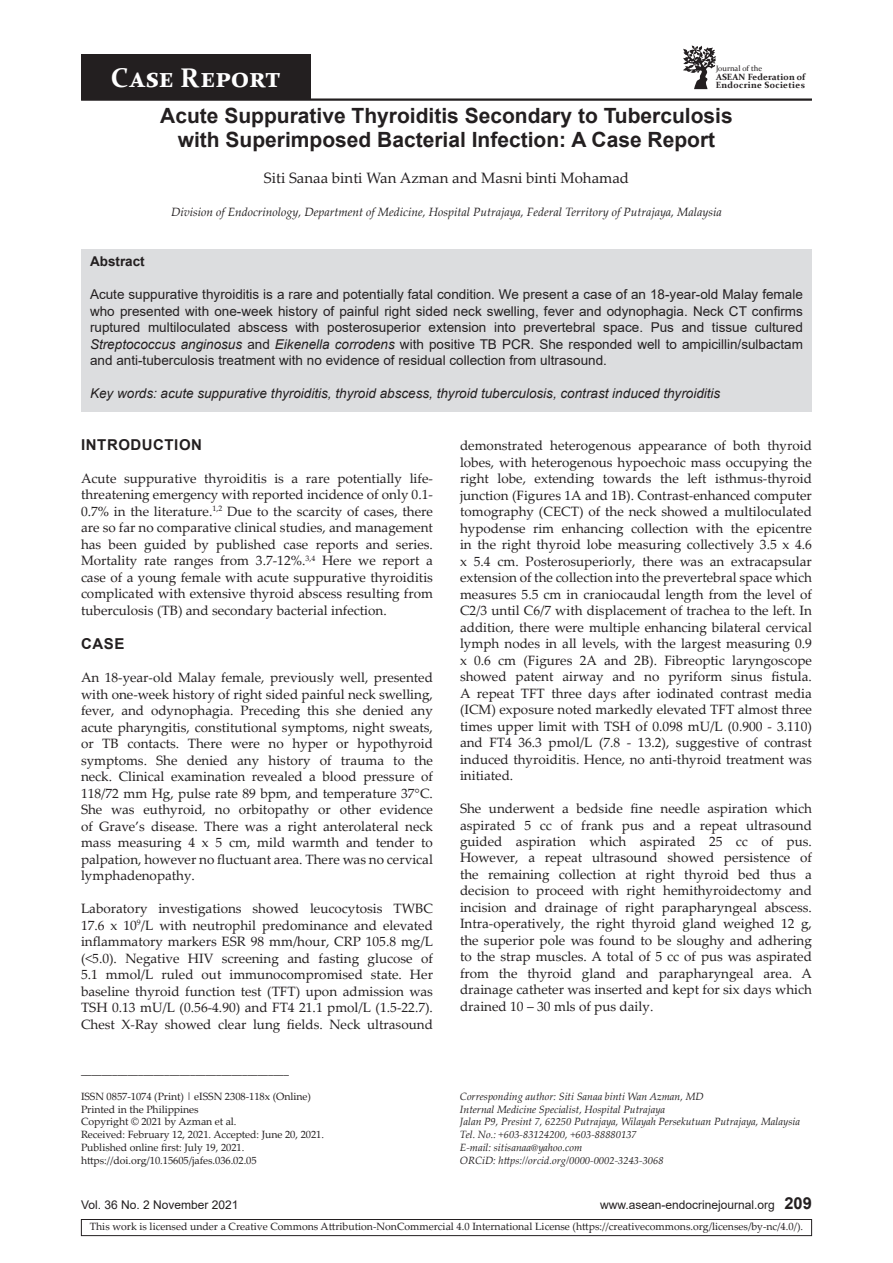
<style>
.page{position:relative;width:893px;height:1263px;background:#fff}
.page>*{position:absolute;margin:0;border:0;box-sizing:border-box;transform-origin:0 0}
.t1{font:700 27px "Constantia";color:#fff}
.t2{font:700 21px/24px "Arial";color:#231f20;text-align:center}
.t3{font:15px "Palatino Linotype";color:#231f20}
.t4{font:700 15px "Arial";letter-spacing:.035em;color:#231f20}
.t5{font:13.5px/16.5px "Palatino Linotype";color:#231f20;text-align:justify}
.t6{font:13.5px/16.5px "Arial";color:#231f20;text-align:justify}
.t7{font:italic 13.5px "Arial";color:#231f20}
.t8{font:700 13.5px "Arial";color:#231f20}
.t9{font:italic 12px "Palatino Linotype";color:#231f20}
.t10{font:12px "Arial";color:#231f20}
.t11{font:10.5px/12.8px "Palatino Linotype";letter-spacing:-.005em;color:#231f20}
.t12{font:italic 10.5px/12.8px "Palatino Linotype";color:#231f20}
.t13{font:700 9px "Constantia";letter-spacing:.03em;color:#231f20}
.t14{font:700 9px "Constantia";letter-spacing:.01em;color:#231f20}
.t15{font:7.8px "Constantia";color:#231f20}
.s1{font-style:italic}
.s2{font-weight:700;font-size:16.5px}
</style>
<div class="page">
<div style="left:81px;top:250px;width:731px;height:162px;background:#dcdddf"></div>
<hr style="left:81px;top:98px;width:731px;height:3px;background:#231f20">
<svg style="left:683px;top:45px;width:33px;height:44px"></svg>
<div style="left:81px;top:54px;width:229px;height:46px;background:#231f20"></div>
<div style="left:81px;top:1219px;width:731px;height:17px;border:1px solid #231f20"></div>
<h1 class="t1" style="left:111px;top:59px;width:171px">Case Report</h1>
<p class="t15" style="left:716px;top:63px;width:48px">Journal of the</p>
<p class="t14" style="left:716px;top:71px;width:91px">ASEAN Federation of</p>
<p class="t13" style="left:716px;top:78px;width:91px">Endocrine Societies</p>
<h2 class="t2" style="left:160px;top:104px;width:574px">Acute Suppurative Thyroiditis Secondary to Tuberculosis with Superimposed Bacterial Infection: A Case Report</h2>
<p class="t3" style="left:264px;top:168px;width:367px">Siti Sanaa binti Wan Azman and Masni binti Mohamad</p>
<p class="t9" style="left:171px;top:204px;width:552px">Division of Endocrinology, Department of Medicine, Hospital Putrajaya, Federal Territory of Putrajaya, Malaysia</p>
<p class="t8" style="left:90px;top:252px;width:56px">Abstract</p>
<p class="t6" style="left:90px;top:286px;width:714px">Acute suppurative thyroiditis is a rare and potentially fatal condition. We present a case of an 18-year-old Malay female who presented with one-week history of painful right sided neck swelling, fever and odynophagia. Neck CT confirms ruptured multiloculated abscess with posterosuperior extension into prevertebral space. Pus and tissue cultured <span class="s1">Streptococcus anginosus</span> and <span class="s1">Eikenella corrodens</span> with positive TB PCR. She responded well to ampicillin/sulbactam and anti-tuberculosis treatment with no evidence of residual collection from ultrasound.</p>
<p class="t7" style="left:90px;top:385px;width:632px">Key words: acute suppurative thyroiditis, thyroid abscess, thyroid tuberculosis, contrast induced thyroiditis</p>
<p class="t4" style="left:81px;top:434px;width:122px">INTRODUCTION</p>
<p class="t5" style="left:81px;top:469px;width:353px">Acute suppurative thyroiditis is a rare potentially life&shy;threatening emergency with reported incidence of only 0.1- 0.7% in the literature.<sup>1,2</sup> Due to the scarcity of cases, there are so far no comparative clinical studies, and management has been guided by published case reports and series.<br>Mortality rate ranges from 3.7-12%.<sup>3,4</sup> Here we report a case of a young female with acute suppurative thyroiditis complicated with extensive thyroid abscess resulting from tuberculosis (TB) and secondary bacterial infection.</p>
<p class="t4" style="left:81px;top:633px;width:45px">CASE</p>
<p class="t5" style="left:81px;top:669px;width:353px">An 18-year-old Malay female, previously well, presented with one-week history of right sided painful neck swelling, fever, and odynophagia. Preceding this she denied any acute pharyngitis, constitutional symptoms, night sweats, or TB contacts. There were no hyper or hypothyroid symptoms. She denied any history of trauma to the neck. Clinical examination revealed a blood pressure of 118/72 mm Hg, pulse rate 89 bpm, and temperature 37°C.<br>She was euthyroid, no orbitopathy or other evidence of Grave’s disease. There was a right anterolateral neck mass measuring 4 x 5 cm, mild warmth and tender to palpation, however no fluctuant area. There was no cervical lymphadenopathy.</p>
<p class="t5" style="left:81px;top:900px;width:353px">Laboratory investigations showed leucocytosis TWBC 17.6 x 10<sup>9</sup>/L with neutrophil predominance and elevated inflammatory markers ESR 98 mm/hour, CRP 105.8 mg/L (&lt;5.0). Negative HIV screening and fasting glucose of 5.1 mmol/L ruled out immunocompromised state. Her baseline thyroid function test (TFT) upon admission was TSH 0.13 mU/L (0.56-4.90) and FT4 21.1 pmol/L (1.5-22.7).<br>Chest X-Ray showed clear lung fields. Neck ultrasound</p>
<p class="t5" style="left:460px;top:437px;width:353px">demonstrated heterogenous appearance of both thyroid lobes, with heterogenous hypoechoic mass occupying the right lobe, extending towards the left isthmus-thyroid junction (Figures 1A and 1B). Contrast-enhanced computer tomography (CECT) of the neck showed a multiloculated hypodense rim enhancing collection with the epicentre in the right thyroid lobe measuring collectively 3.5 x 4.6 x 5.4 cm. Posterosuperiorly, there was an extracapsular extension of the collection into the prevertebral space which measures 5.5 cm in craniocaudal length from the level of C2/3 until C6/7 with displacement of trachea to the left. In addition, there were multiple enhancing bilateral cervical lymph nodes in all levels, with the largest measuring 0.9 x 0.6 cm (Figures 2A and 2B). Fibreoptic laryngoscope showed patent airway and no pyriform sinus fistula.<br>A repeat TFT three days after iodinated contrast media (ICM) exposure noted markedly elevated TFT almost three times upper limit with TSH of 0.098 mU/L (0.900 - 3.110) and FT4 36.3 pmol/L (7.8 - 13.2), suggestive of contrast induced thyroiditis. Hence, no anti-thyroid treatment was initiated.</p>
<p class="t5" style="left:460px;top:800px;width:353px">She underwent a bedside fine needle aspiration which aspirated 5 cc of frank pus and a repeat ultrasound guided aspiration which aspirated 25 cc of pus.<br>However, a repeat ultrasound showed persistence of the remaining collection at right thyroid bed thus a decision to proceed with right hemithyroidectomy and incision and drainage of right parapharyngeal abscess.<br>Intra-operatively, the right thyroid gland weighed 12 g, the superior pole was found to be sloughy and adhering to the strap muscles. A total of 5 cc of pus was aspirated from the thyroid gland and parapharyngeal area. A drainage catheter was inserted and kept for six days which drained 10 – 30 mls of pus daily.</p>
<p class="t11" style="left:81px;top:1064px;width:209px">________________________________________</p>
<p class="t11" style="left:81px;top:1089px;width:245px">ISSN 0857-1074 (Print) | eISSN 2308-118x (Online)<br>Printed in the Philippines<br>Copyright © 2021 by Azman et al.<br>Received: February 12, 2021. Accepted: June 20, 2021.<br>Published online first: July 19, 2021. https://doi.org/10.15605/jafes.036.02.05</p>
<p class="t12" style="left:460px;top:1089px;width:342px">Corresponding author: Siti Sanaa binti Wan Azman, MD<br>Internal Medicine Specialist, Hospital Putrajaya<br>Jalan P9, Presint 7, 62250 Putrajaya, Wilayah Persekutuan Putrajaya, Malaysia Tel. No.: +603-83124200, +603-88880137<br>E-mail: sitisanaa@yahoo.com<br>ORCiD: https://orcid.org/0000-0002-3243-3068</p>
<p class="t10" style="left:81px;top:1196px;width:159px">Vol. 36 No. 2 November 2021</p>
<p class="t10" style="left:600px;top:1196px;width:213px">www.asean-endocrinejournal.org <span class="s2">209</span></p>
<p class="t11" style="left:90px;top:1219px;width:715px">This work is licensed under a Creative Commons Attribution-NonCommercial 4.0 International License (https://creativecommons.org/licenses/by-nc/4.0/).</p>
</div>
